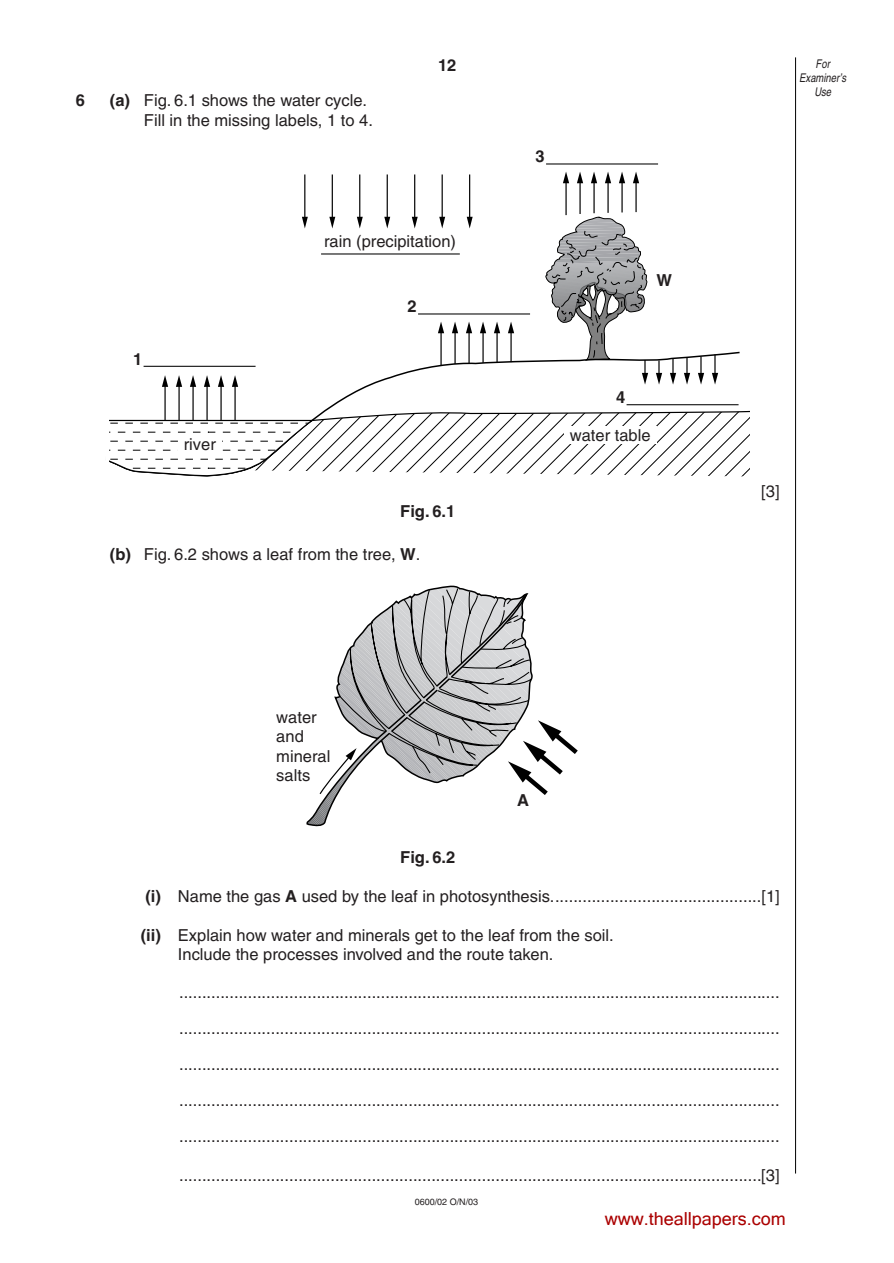
<style>
.page{position:relative;width:894px;height:1263px;background:#fff}
.page>*{position:absolute;margin:0;border:0;box-sizing:border-box;transform-origin:0 0}
.t1{font:18px "Microsoft Sans Serif";color:#ab0000}
.t2{font:16.5px/19.5px "Helvetica";color:#231f20}
.t3{font:700 16.5px "Helvetica";color:#231f20}
.t4{font:italic 12px/14.2px "Helvetica";color:#231f20;text-align:center;scale:.79 1}
.t5{font:9px "Helvetica";color:#231f20}
.s1{font-weight:700}
</style>
<div class="page">
<svg style="left:307px;top:585px;width:271px;height:241px"></svg>
<hr style="left:304px;top:174px;width:1px;height:45px;background:#000">
<hr style="left:332px;top:174px;width:1px;height:45px;background:#000">
<hr style="left:359px;top:174px;width:1px;height:45px;background:#000">
<hr style="left:387px;top:174px;width:1px;height:45px;background:#000">
<hr style="left:414px;top:174px;width:1px;height:45px;background:#000">
<hr style="left:442px;top:174px;width:1px;height:45px;background:#000">
<hr style="left:469px;top:174px;width:1px;height:45px;background:#000">
<hr style="left:565px;top:181px;width:2px;height:34px;background:#000">
<svg style="left:563px;top:172px;width:6px;height:11px"></svg>
<hr style="left:579px;top:181px;width:2px;height:33px;background:#000">
<svg style="left:577px;top:172px;width:6px;height:11px"></svg>
<hr style="left:593px;top:181px;width:2px;height:32px;background:#000">
<svg style="left:591px;top:172px;width:6px;height:11px"></svg>
<hr style="left:607px;top:181px;width:2px;height:32px;background:#000">
<svg style="left:605px;top:172px;width:6px;height:11px"></svg>
<hr style="left:621px;top:181px;width:2px;height:31px;background:#000">
<svg style="left:619px;top:172px;width:6px;height:11px"></svg>
<hr style="left:635px;top:181px;width:2px;height:31px;background:#000">
<svg style="left:633px;top:172px;width:6px;height:11px"></svg>
<hr style="left:546px;top:163px;width:112px;height:2px;background:#000">
<svg style="left:109px;top:216px;width:641px;height:261px"></svg>
<div style="left:178px;top:436px;width:44px;height:17px;background:#fff"></div>
<div style="left:564px;top:426px;width:93px;height:17px;background:#fff"></div>
<hr style="left:795px;top:57px;width:1px;height:1117px;background:#000">
<p class="t3" style="left:76px;top:94px;width:11px">6</p>
<p class="t2" style="left:144px;top:92px;width:231px;text-indent:-34px"><span class="s1">(a)</span> Fig. 6.1 shows the water cycle.<br>Fill in the missing labels, 1 to 4.</p>
<p class="t3" style="left:438px;top:59px;width:20px">12</p>
<p class="t2" style="left:324px;top:233px;width:134px">rain (precipitation)</p>
<p class="t3" style="left:133px;top:353px;width:11px">1</p>
<p class="t2" style="left:184px;top:436px;width:34px">river</p>
<p class="t3" style="left:408px;top:301px;width:11px">2</p>
<p class="t3" style="left:400px;top:505px;width:57px">Fig. 6.1</p>
<p class="t2" style="left:110px;top:546px;width:312px"><span class="s1">(b)</span> Fig. 6.2 shows a leaf from the tree, <span class="s1">W</span>.</p>
<p class="t3" style="left:536px;top:151px;width:11px">3</p>
<p class="t3" style="left:657px;top:275px;width:17px">W</p>
<p class="t3" style="left:616px;top:391px;width:11px">4</p>
<p class="t2" style="left:570px;top:427px;width:82px">water table</p>
<p class="t4" style="left:799px;top:57px;width:61px">For<br>Examiner’s<br>Use</p>
<p class="t2" style="left:761px;top:483px;width:20px">[3]</p>
<p class="t2" style="left:276px;top:709px;width:56px">water and mineral salts</p>
<p class="t3" style="left:517px;top:794px;width:13px">A</p>
<p class="t3" style="left:400px;top:851px;width:57px">Fig. 6.2</p>
<p class="t2" style="left:145px;top:888px;width:636px"><span class="s1">(i)</span> Name the gas <span class="s1">A</span> used by the leaf in photosynthesis..............................................[1]</p>
<p class="t2" style="left:178px;top:927px;width:437px;text-indent:-37px"><span class="s1">(ii)</span> Explain how water and minerals get to the leaf from the soil.<br>Include the processes involved and the route taken.</p>
<p class="t2" style="left:179px;top:975px;width:602px;line-height:36px;text-align:justify">................................................................................................................................... ................................................................................................................................... ................................................................................................................................... ................................................................................................................................... ...................................................................................................................................</p>
<p class="t2" style="left:179px;top:1167px;width:602px">...............................................................................................................................[3]</p>
<p class="t5" style="left:415px;top:1199px;width:65px">0600/02 O/N/03</p>
<p class="t1" style="left:605px;top:1207px;width:183px">www.theallpapers.com</p>
</div>
